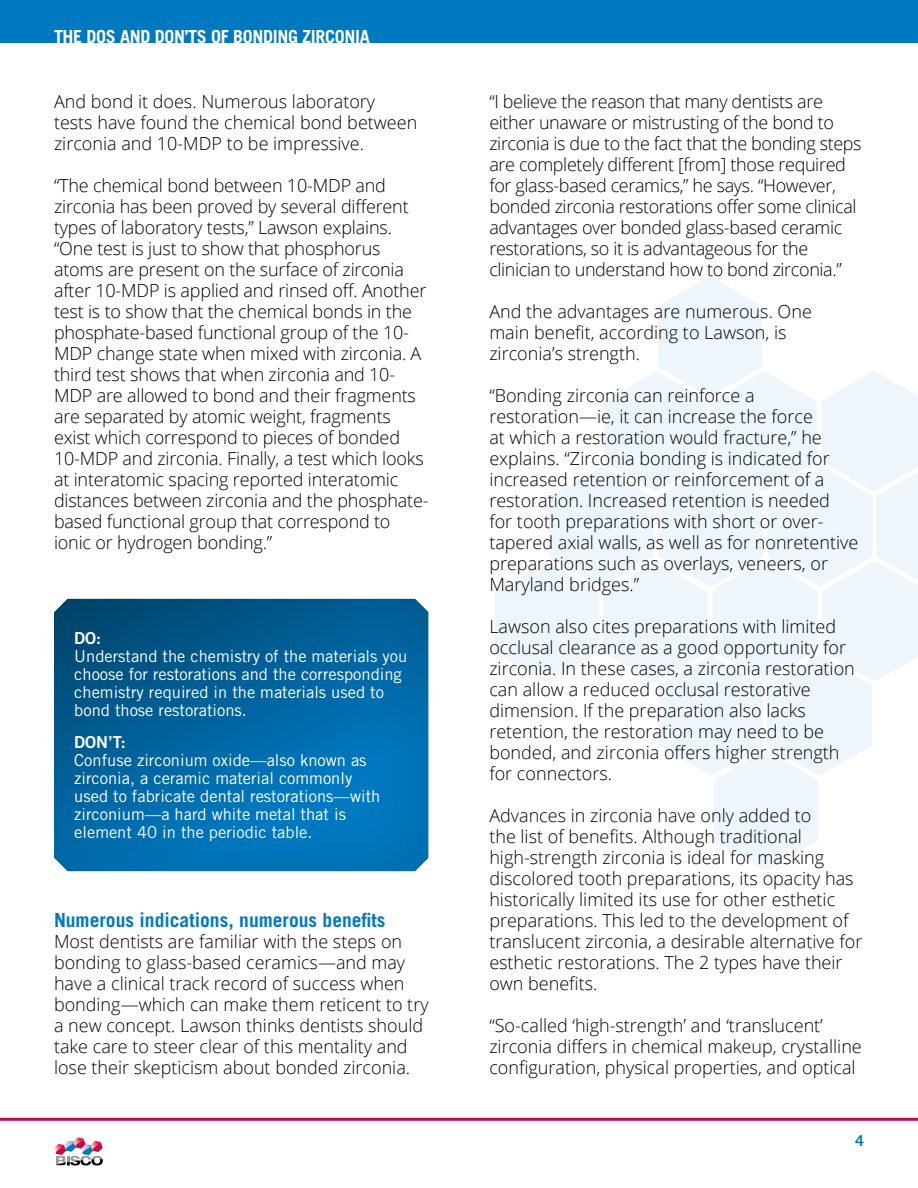
<style>
.page{position:relative;width:918px;height:1188px;background:#fff}
.page>*{position:absolute;margin:0;border:0;box-sizing:border-box;transform-origin:0 0}
.t1{font:700 19.5px "Trade Gothic LT Std";color:#0079c1}
.t2{font:300 18px/21px "Open Sans";color:#000}
.t3{font:300 18px/21px "Open Sans";letter-spacing:-.02em;color:#000}
.t4{font:700 18px "Trade Gothic LT Std";letter-spacing:-.02em;color:#fff}
.t5{font:16.5px/18px "Trade Gothic LT Std";color:#fff}
.t6{font:16.5px "Trade Gothic LT Std Bd 2";color:#fff}
.t7{font:700 15px "Trade Gothic LT Std";color:#0079c1}
</style>
<div class="page">
<div style="left:0;top:0;width:918px;height:42px;background:#0079c1"></div>
<hr style="left:0;top:1118px;width:918px;height:3px;background:#c60c46">
<svg style="left:54px;top:1138px;width:49px;height:27px"></svg>
<svg style="left:495px;top:276px;width:423px;height:595px"></svg>
<div style="left:40px;top:588px;width:401px;height:284px;background:#000;opacity:.08"></div>
<p class="t4" style="left:54px;top:26px;width:317px">THE DOS AND DON’TS OF BONDING ZIRCONIA</p>
<p class="t2" style="left:54px;top:90px;width:365px">And bond it does. Numerous laboratory tests have found the chemical bond between zirconia and 10-MDP to be impressive.</p>
<p class="t2" style="left:54px;top:174px;width:376px">“The chemical bond between 10-MDP and zirconia has been proved by several different types of laboratory tests,” Lawson explains. “One test is just to show that phosphorus atoms are present on the surface of zirconia after 10-MDP is applied and rinsed off. Another test is to show that the chemical bonds in the phosphate-based functional group of the 10- MDP change state when mixed with zirconia. A third test shows that when zirconia and 10- MDP are allowed to bond and their fragments are separated by atomic weight, fragments exist which correspond to pieces of bonded 10-MDP and zirconia. Finally, a test which looks at interatomic spacing reported interatomic distances between zirconia and the phosphate&shy;based functional group that correspond to ionic or hydrogen bonding.”</p>
<p class="t6" style="left:74px;top:628px;width:29px">DO:</p>
<p class="t5" style="left:74px;top:647px;width:334px">Understand the chemistry of the materials you choose for restorations and the corresponding chemistry required in the materials used to bond those restorations.</p>
<p class="t6" style="left:74px;top:732px;width:53px">DON’T:</p>
<p class="t5" style="left:74px;top:751px;width:308px">Confuse zirconium oxide—also known as zirconia, a ceramic material commonly used to fabricate dental restorations—with zirconium—a hard white metal that is element 40 in the periodic table.</p>
<p class="t1" style="left:54px;top:908px;width:333px">Numerous indications, numerous benefits</p>
<p class="t2" style="left:54px;top:930px;width:376px">Most dentists are familiar with the steps on bonding to glass-based ceramics—and may have a clinical track record of success when bonding—which can make them reticent to try a new concept. Lawson thinks dentists should take care to steer clear of this mentality and lose their skepticism about bonded zirconia.</p>
<p class="t3" style="left:489px;top:91px;width:374px">“I believe the reason that many dentists are either unaware or mistrusting of the bond to zirconia is due to the fact that the bonding steps are completely different [from] those required for glass-based ceramics,” he says. “However, bonded zirconia restorations offer some clinical advantages over bonded glass-based ceramic restorations, so it is advantageous for the clinician to understand how to bond zirconia.”</p>
<p class="t2" style="left:489px;top:301px;width:324px">And the advantages are numerous. One main benefit, according to Lawson, is zirconia’s strength.</p>
<p class="t2" style="left:489px;top:385px;width:370px">“Bonding zirconia can reinforce a restoration—ie, it can increase the force<br>at which a restoration would fracture,” he explains. “Zirconia bonding is indicated for increased retention or reinforcement of a restoration. Increased retention is needed<br>for tooth preparations with short or over&shy;tapered axial walls, as well as for nonretentive preparations such as overlays, veneers, or Maryland bridges.”</p>
<p class="t2" style="left:489px;top:616px;width:367px">Lawson also cites preparations with limited occlusal clearance as a good opportunity for zirconia. In these cases, a zirconia restoration can allow a reduced occlusal restorative dimension. If the preparation also lacks retention, the restoration may need to be bonded, and zirconia offers higher strength for connectors.</p>
<p class="t2" style="left:489px;top:805px;width:374px">Advances in zirconia have only added to<br>the list of benefits. Although traditional high-strength zirconia is ideal for masking discolored tooth preparations, its opacity has historically limited its use for other esthetic preparations. This led to the development of translucent zirconia, a desirable alternative for esthetic restorations. The 2 types have their own benefits.</p>
<p class="t2" style="left:489px;top:1015px;width:374px">“So-called ‘high-strength’ and ‘translucent’ zirconia differs in chemical makeup, crystalline configuration, physical properties, and optical</p>
<p class="t7" style="left:856px;top:1131px;width:10px">4</p>
</div>
